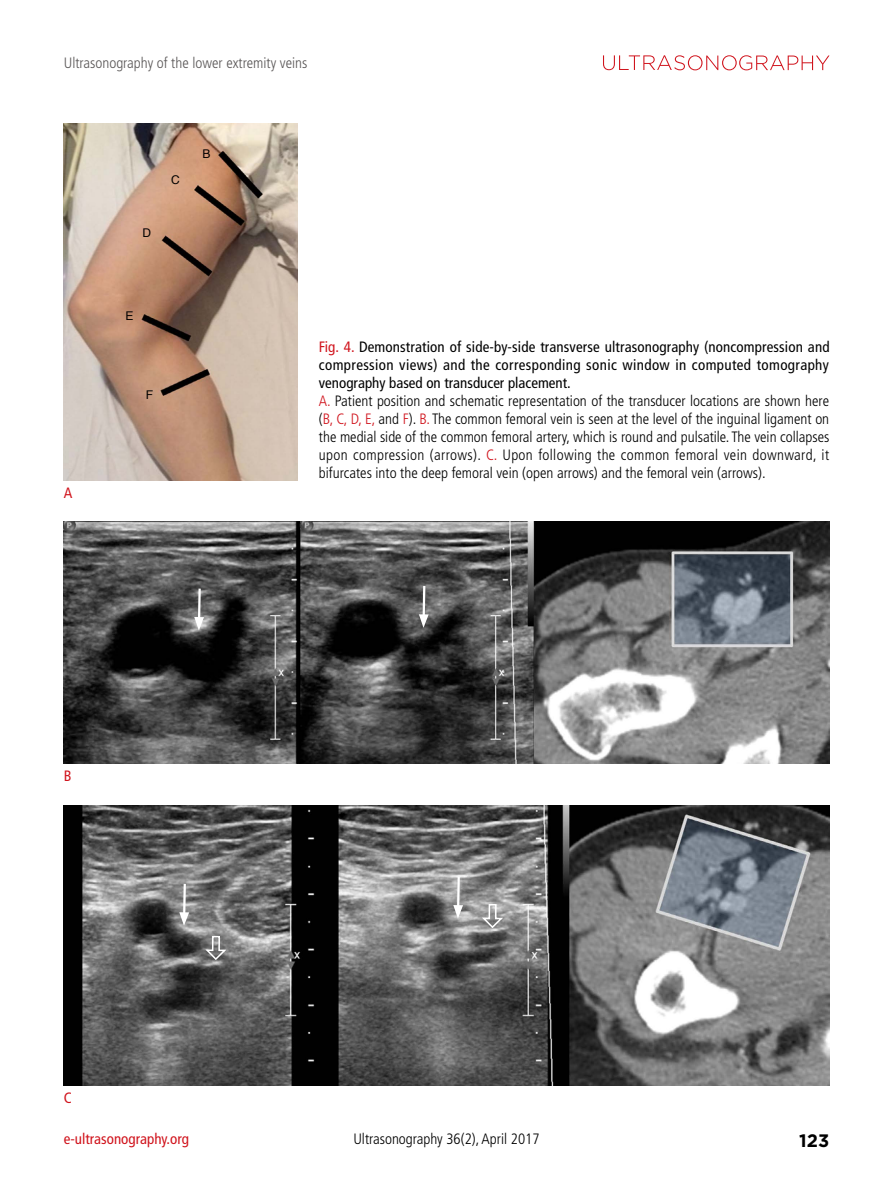
<style>
.page{position:relative;width:893px;height:1191px;background:#fff}
.page>*{position:absolute;margin:0;border:0;box-sizing:border-box;transform-origin:0 0}
.t1{font:700 18px "Gotham";color:#000}
.t2{font:300 condensed 15px/18px "Frutiger LT Std";color:#000}
.t3{font:300 condensed 15px "Frutiger LT Std";color:#5a5757}
.t4{font:condensed 15px "Frutiger LT Std";color:#d0131c}
.t5{font:12px "Helvetica";color:#000}
.s1{font-weight:400;color:#d0131c}
.s2{font-weight:400}
.s3{color:#d0131c}
</style>
<div class="page">
<svg style="left:603px;top:55px;width:226px;height:15px"></svg>
<img style="left:64px;top:123px;width:234px;height:357px">
<img style="left:64px;top:521px;width:765px;height:242px">
<img style="left:64px;top:805px;width:765px;height:280px">
<svg style="left:194px;top:586px;width:10px;height:44px"></svg>
<svg style="left:419px;top:583px;width:10px;height:45px"></svg>
<svg style="left:179px;top:881px;width:10px;height:44px"></svg>
<svg style="left:453px;top:874px;width:10px;height:44px"></svg>
<svg style="left:205px;top:935px;width:22px;height:25px"></svg>
<svg style="left:482px;top:904px;width:21px;height:24px"></svg>
<p class="t3" style="left:64px;top:54px;width:245px">Ultrasonography of the lower extremity veins</p>
<p class="t4" style="left:64px;top:484px;width:10px">A</p>
<p class="t5" style="left:142px;top:224px;width:10px">D</p>
<p class="t5" style="left:171px;top:171px;width:10px">C</p>
<p class="t5" style="left:202px;top:145px;width:10px">B</p>
<p class="t5" style="left:125px;top:306px;width:10px">E</p>
<p class="t5" style="left:146px;top:385px;width:9px">F</p>
<p class="t2" style="left:319px;top:337px;width:512px"><span class="s1">Fig. 4.</span> <span class="s2">Demonstration of side-by-side transverse ultrasonography (noncompression and compression views) and the corresponding sonic window in computed tomography venography based on transducer placement.<br></span><span class="s3">A.</span> Patient position and schematic representation of the transducer locations are shown here (<span class="s3">B, C, D, E,</span> and <span class="s3">F</span>). <span class="s3">B.</span> The common femoral vein is seen at the level of the inguinal ligament on the medial side of the common femoral artery, which is round and pulsatile. The vein collapses upon compression (arrows). <span class="s3">C.</span> Upon following the common femoral vein downward, it bifurcates into the deep femoral vein (open arrows) and the femoral vein (arrows).</p>
<p class="t4" style="left:64px;top:767px;width:9px">B</p>
<p class="t4" style="left:64px;top:1089px;width:10px">C</p>
<p class="t4" style="left:64px;top:1130px;width:127px">e-ultrasonography.org</p>
<p class="t2" style="left:353px;top:1130px;width:188px">Ultrasonography 36(2), April 2017</p>
<p class="t1" style="left:799px;top:1130px;width:31px">123</p>
</div>
